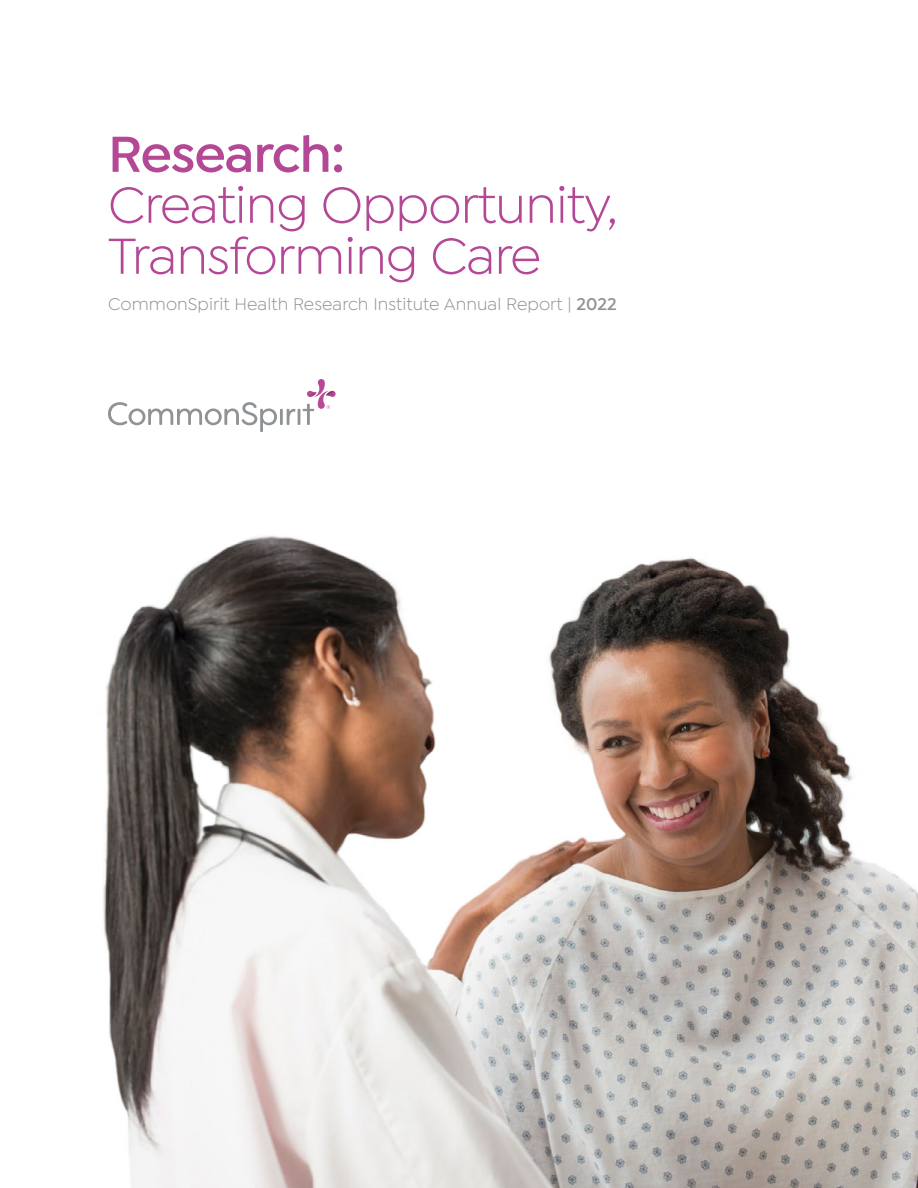
<style>
.page{position:relative;width:918px;height:1188px;background:#fff}
.page>*{position:absolute;margin:0;border:0;box-sizing:border-box;transform-origin:0 0}
.t1{font:54px/51px "Isidora Sans";letter-spacing:-.02em;color:#b54896}
.t2{font:600 54px "Isidora Sans";letter-spacing:-.02em;color:#b54896}
.t3{font:18px "Isidora Sans";letter-spacing:.005em;color:#8f9396}
.s1{font-weight:600}
</style>
<div class="page">
<svg style="left:108px;top:402px;width:169px;height:30px"></svg>
<hr style="left:280px;top:409px;width:3px;height:16px;background:#8f9396">
<svg style="left:287px;top:379px;width:49px;height:46px"></svg>
<img style="left:103px;top:535px;width:815px;height:653px">
<h1 class="t2" style="left:108px;top:122px;width:239px">Research:</h1>
<h1 class="t1" style="left:108px;top:179px;width:511px">Creating Opportunity,<br>Transforming Care</h1>
<p class="t3" style="left:108px;top:295px;width:510px">CommonSpirit Health Research Institute Annual Report | <span class="s1">2022</span></p>
</div>
